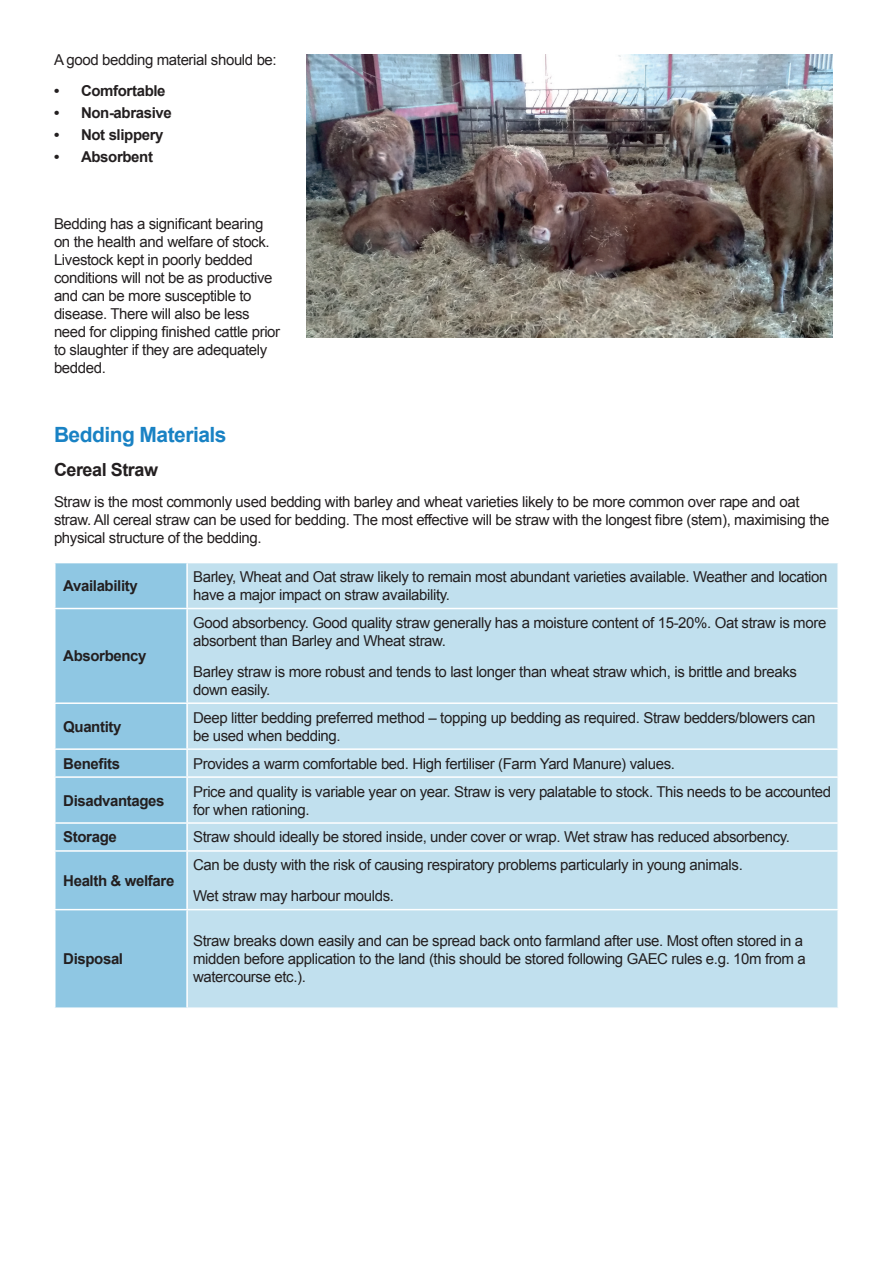
<style>
.page{position:relative;width:893px;height:1263px;background:#fff}
.page>*{position:absolute;margin:0;border:0;box-sizing:border-box;transform-origin:0 0}
.t1{font:700 21px "Arial";letter-spacing:-.025em;color:#1982c4}
.t2{font:700 18px "Arial";letter-spacing:-.025em;color:#231f20}
.t3{font:15px/18px "Arial";letter-spacing:-.025em;color:#231f20}
.t4{font:700 15px "Arial";letter-spacing:-.025em;color:#231f20}
</style>
<div class="page">
<div style="left:56px;top:563px;width:130px;height:444px;background:#8fc7e3"></div>
<div style="left:188px;top:563px;width:649px;height:444px;background:#c1e0ee"></div>
<hr style="left:54px;top:608px;width:133px;height:1px;background:#fff">
<hr style="left:187px;top:608px;width:652px;height:1px;background:#fff">
<hr style="left:54px;top:702px;width:133px;height:2px;background:#fff">
<hr style="left:187px;top:702px;width:652px;height:2px;background:#fff">
<hr style="left:54px;top:748px;width:133px;height:2px;background:#fff">
<hr style="left:187px;top:748px;width:652px;height:2px;background:#fff">
<hr style="left:54px;top:776px;width:133px;height:2px;background:#fff">
<hr style="left:187px;top:776px;width:652px;height:2px;background:#fff">
<hr style="left:54px;top:822px;width:133px;height:2px;background:#fff">
<hr style="left:187px;top:822px;width:652px;height:2px;background:#fff">
<hr style="left:54px;top:850px;width:133px;height:2px;background:#fff">
<hr style="left:187px;top:850px;width:652px;height:2px;background:#fff">
<hr style="left:54px;top:909px;width:133px;height:1px;background:#fff">
<hr style="left:187px;top:909px;width:652px;height:1px;background:#fff">
<img style="left:306px;top:54px;width:527px;height:283px">
<p class="t3" style="left:54px;top:51px;width:224px">A good bedding material should be:</p>
<p class="t4" style="left:54px;top:81px;width:113px">• Comfortable</p>
<p class="t4" style="left:54px;top:103px;width:119px">• Non-abrasive</p>
<p class="t4" style="left:54px;top:125px;width:111px">• Not slippery</p>
<p class="t4" style="left:54px;top:147px;width:100px">• Absorbent</p>
<p class="t3" style="left:54px;top:215px;width:228px">Bedding has a significant bearing on the health and welfare of stock.<br>Livestock kept in poorly bedded conditions will not be as productive and can be more susceptible to disease. There will also be less need for clipping finished cattle prior to slaughter if they are adequately bedded.</p>
<h1 class="t1" style="left:54px;top:421px;width:174px">Bedding Materials</h1>
<p class="t2" style="left:54px;top:458px;width:106px">Cereal Straw</p>
<p class="t3" style="left:54px;top:493px;width:777px">Straw is the most commonly used bedding with barley and wheat varieties likely to be more common over rape and oat straw. All cereal straw can be used for bedding. The most effective will be straw with the longest fibre (stem), maximising the physical structure of the bedding.</p>
<p class="t4" style="left:63px;top:576px;width:76px">Availability</p>
<p class="t3" style="left:193px;top:568px;width:636px">Barley, Wheat and Oat straw likely to remain most abundant varieties available. Weather and location have a major impact on straw availability.</p>
<p class="t4" style="left:63px;top:646px;width:85px">Absorbency</p>
<p class="t3" style="left:193px;top:614px;width:635px">Good absorbency. Good quality straw generally has a moisture content of 15-20%. Oat straw is more absorbent than Barley and Wheat straw.</p>
<p class="t3" style="left:193px;top:663px;width:605px">Barley straw is more robust and tends to last longer than wheat straw which, is brittle and breaks down easily.</p>
<p class="t4" style="left:63px;top:716px;width:60px">Quantity</p>
<p class="t3" style="left:193px;top:708px;width:624px">Deep litter bedding preferred method – topping up bedding as required. Straw bedders/blowers can be used when bedding.</p>
<p class="t4" style="left:63px;top:753px;width:58px">Benefits</p>
<p class="t3" style="left:193px;top:754px;width:483px">Provides a warm comfortable bed. High fertiliser (Farm Yard Manure) values.</p>
<p class="t4" style="left:63px;top:790px;width:103px">Disadvantages</p>
<p class="t3" style="left:193px;top:782px;width:640px">Price and quality is variable year on year. Straw is very palatable to stock. This needs to be accounted for when rationing.</p>
<p class="t4" style="left:63px;top:827px;width:55px">Storage</p>
<p class="t3" style="left:193px;top:828px;width:598px">Straw should ideally be stored inside, under cover or wrap. Wet straw has reduced absorbency.</p>
<p class="t4" style="left:63px;top:870px;width:113px">Health &amp; welfare</p>
<p class="t3" style="left:193px;top:850px;width:551px;line-height:30.8px">Can be dusty with the risk of causing respiratory problems particularly in young animals.<br>Wet straw may harbour moulds.</p>
<p class="t4" style="left:63px;top:949px;width:61px">Disposal</p>
<p class="t3" style="left:193px;top:932px;width:614px">Straw breaks down easily and can be spread back onto farmland after use. Most often stored in a midden before application to the land (this should be stored following GAEC rules e.g. 10m from a watercourse etc.).</p>
</div>
